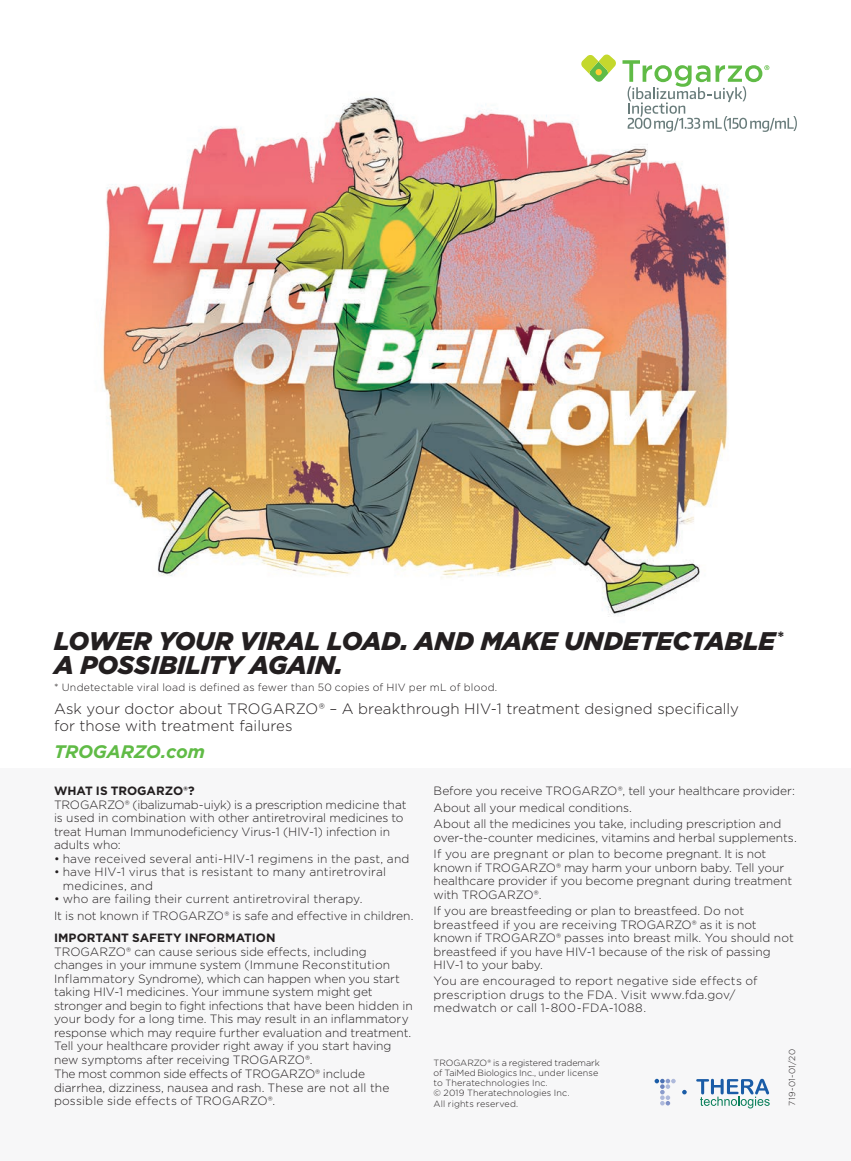
<style>
.page{position:relative;width:851px;height:1161px;background:#fff}
.page>*{position:absolute;margin:0;border:0;box-sizing:border-box;transform-origin:0 0}
.t1{font:italic 900 25.5px/24px "Gotham";letter-spacing:-.005em;color:#231f20}
.t2{font:italic 700 18.15px "Gotham";letter-spacing:-.01em;color:#60bb46}
.t3{font:300 15px/16.5px "Gotham";letter-spacing:.005em;color:#231f20}
.t4{font:300 12px/13.5px "Gotham";color:#231f20}
.t5{font:700 12px "Gotham";color:#231f20}
.t6{font:300 10.5px "Gotham";letter-spacing:.02em;color:#231f20}
.t7{font:300 9px/10.2px "Gotham";letter-spacing:.01em;color:#231f20}
.t8{font:300 8.7px "Gotham";color:#231f20}
</style>
<div class="page">
<img style="left:101px;top:97px;width:628px;height:520px">
<div style="left:0;top:768px;width:850px;height:393px;background:#f7f7f8"></div>
<svg style="left:581px;top:54px;width:35px;height:28px"></svg>
<div style="left:595px;top:69px;width:7px;height:6px;background:#fecd33;border-radius:50%"></div>
<svg style="left:622px;top:60px;width:174px;height:72px"></svg>
<svg style="left:696px;top:1079px;width:73px;height:29px"></svg>
<svg style="left:682px;top:1090px;width:4px;height:4px"></svg>
<svg style="left:654px;top:1079px;width:21px;height:27px"></svg>
<h1 class="t1" style="left:54px;top:629px;width:731px">LOWER YOUR VIRAL LOAD. AND MAKE UNDETECTABLE <sup>*<br></sup>A POSSIBILITY AGAIN.</h1>
<p class="t6" style="left:54px;top:681px;width:445px">* Undetectable viral load is defined as fewer than 50 copies of HIV per mL of blood.</p>
<p class="t3" style="left:54px;top:700px;width:686px">Ask your doctor about TROGARZO® – A breakthrough HIV-1 treatment designed specifically for those with treatment failures</p>
<h2 class="t2" style="left:54px;top:740px;width:152px">TROGARZO.com</h2>
<p class="t5" style="left:54px;top:783px;width:142px">WHAT IS TROGARZO®?</p>
<p class="t4" style="left:54px;top:798px;width:354px">TROGARZO® (ibalizumab-uiyk) is a prescription medicine that is used in combination with other antiretroviral medicines to treat Human Immunodeficiency Virus-1 (HIV-1) infection in adults who:</p>
<p class="t4" style="left:54px;top:852px;width:357px">• have received several anti-HIV-1 regimens in the past, and</p>
<p class="t4" style="left:63px;top:865px;width:325px;text-indent:-9px">• have HIV-1 virus that is resistant to many antiretroviral medicines, and</p>
<p class="t4" style="left:54px;top:891px;width:361px;line-height:16.4px">• who are failing their current antiretroviral therapy.<br>It is not known if TROGARZO® is safe and effective in children.</p>
<p class="t5" style="left:54px;top:930px;width:223px">IMPORTANT SAFETY INFORMATION</p>
<p class="t4" style="left:54px;top:944px;width:360px">TROGARZO® can cause serious side effects, including changes in your immune system (Immune Reconstitution Inflammatory Syndrome), which can happen when you start taking HIV-1 medicines. Your immune system might get stronger and begin to fight infections that have been hidden in your body for a long time. This may result in an inflammatory response which may require further evaluation and treatment.<br>Tell your healthcare provider right away if you start having new symptoms after receiving TROGARZO®.</p>
<p class="t4" style="left:54px;top:1067px;width:337px">The most common side effects of TROGARZO® include diarrhea, dizziness, nausea and rash. These are not all the possible side effects of TROGARZO®.</p>
<p class="t4" style="left:433px;top:783px;width:363px;line-height:16.4px">Before you receive TROGARZO®, tell your healthcare provider:<br>About all your medical conditions.<br>About all the medicines you take, including prescription and</p>
<p class="t4" style="left:433px;top:829px;width:365px;line-height:16.4px">over-the-counter medicines, vitamins and herbal supplements.<br>If you are pregnant or plan to become pregnant. It is not</p>
<p class="t4" style="left:433px;top:860px;width:360px">known if TROGARZO® may harm your unborn baby. Tell your healthcare provider if you become pregnant during treatment with TROGARZO®.</p>
<p class="t4" style="left:433px;top:904px;width:361px">If you are breastfeeding or plan to breastfeed. Do not breastfeed if you are receiving TROGARZO® as it is not known if TROGARZO® passes into breast milk. You should not breastfeed if you have HIV-1 because of the risk of passing HIV-1 to your baby.</p>
<p class="t4" style="left:433px;top:974px;width:325px">You are encouraged to report negative side effects of prescription drugs to the FDA. Visit www.fda.gov/ medwatch or call 1-800-FDA-1088.</p>
<p class="t7" style="left:433px;top:1057px;width:167px">TROGARZO® is a registered trademark of TaiMed Biologics Inc., under license to Theratechnologies Inc.<br>© 2019 Theratechnologies Inc.<br>All rights reserved.</p>
<p class="t8" style="left:786px;top:1106px;width:58px;rotate:-90deg">719-01-01/20</p>
</div>
